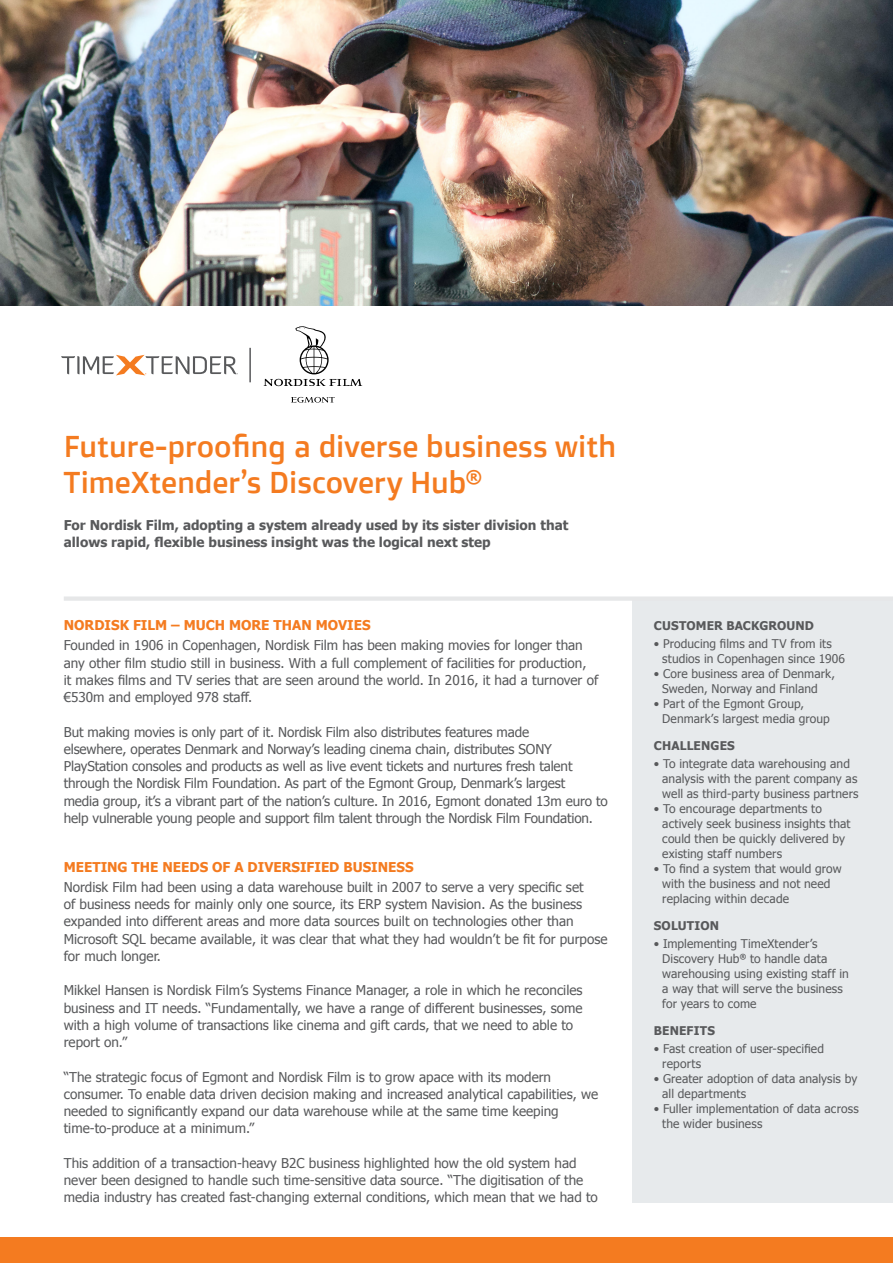
<style>
.page{position:relative;width:893px;height:1263px;background:#fff}
.page>*{position:absolute;margin:0;border:0;box-sizing:border-box;transform-origin:0 0}
.t1{font:30px/36px "Doppio One";letter-spacing:-.01em;color:#f47b20}
.t2{font:13.5px/17.2px "Tahoma";color:#58595b}
.t3{font:700 13.5px/17.2px "Tahoma";color:#58595b}
.MB{font:700 13.5px "Tahoma";color:#f47b20}
.t4{font:12px/15px "Tahoma";letter-spacing:.01em;color:#58595b}
.t5{font:700 12px "Tahoma";letter-spacing:.015em;color:#58595b}
</style>
<div class="page">
<div style="left:0;top:1237px;width:893px;height:26px;background:#f47b20"></div>
<img style="left:0;top:0;width:893px;height:305px">
<svg style="left:61px;top:355px;width:177px;height:20px"></svg>
<hr style="left:249px;top:348px;width:2px;height:34px;background:#58595b">
<div style="left:632px;top:599px;width:261px;height:603px;background:#e7eaec"></div>
<div style="left:64px;top:596px;width:829px;height:5px;background:#e6e7e8"></div>
<svg style="left:291px;top:397px;width:44px;height:6px"></svg>
<svg style="left:264px;top:326px;width:98px;height:60px"></svg>
<p class="t1" style="left:64px;top:428px;width:554px">Future-proofing a diverse business with<br>TimeXtender’s Discovery Hub<sup>®</sup></p>
<p class="t3" style="left:64px;top:515px;width:506px">For Nordisk Film, adopting a system already used by its sister division that allows rapid, flexible business insight was the logical next step</p>
<p class="MB" style="left:64px;top:616px;width:308px">NORDISK FILM – MUCH MORE THAN MOVIES</p>
<p class="t2" style="left:64px;top:636px;width:536px">Founded in 1906 in Copenhagen, Nordisk Film has been making movies for longer than any other film studio still in business. With a full complement of facilities for production,<br>it makes films and TV series that are seen around the world. In 2016, it had a turnover of €530m and employed 978 staff.</p>
<p class="t2" style="left:64px;top:722px;width:546px">But making movies is only part of it. Nordisk Film also distributes features made<br>elsewhere, operates Denmark and Norway’s leading cinema chain, distributes SONY PlayStation consoles and products as well as live event tickets and nurtures fresh talent through the Nordisk Film Foundation. As part of the Egmont Group, Denmark’s largest<br>media group, it’s a vibrant part of the nation’s culture. In 2016, Egmont donated 13m euro to help vulnerable young people and support film talent through the Nordisk Film Foundation.</p>
<p class="MB" style="left:64px;top:857px;width:351px">MEETING THE NEEDS OF A DIVERSIFIED BUSINESS</p>
<p class="t2" style="left:64px;top:878px;width:545px">Nordisk Film had been using a data warehouse built in 2007 to serve a very specific set<br>of business needs for mainly only one source, its ERP system Navision. As the business expanded into different areas and more data sources built on technologies other than Microsoft SQL became available, it was clear that what they had wouldn’t be fit for purpose for much longer.</p>
<p class="t2" style="left:64px;top:981px;width:520px">Mikkel Hansen is Nordisk Film’s Systems Finance Manager, a role in which he reconciles business and IT needs. “Fundamentally, we have a range of different businesses, some with a high volume of transactions like cinema and gift cards, that we need to able to report on.”</p>
<p class="t2" style="left:64px;top:1067px;width:536px">“The strategic focus of Egmont and Nordisk Film is to grow apace with its modern consumer. To enable data driven decision making and increased analytical capabilities, we needed to significantly expand our data warehouse while at the same time keeping time-to-produce at a minimum.”</p>
<p class="t2" style="left:64px;top:1154px;width:536px">This addition of a transaction-heavy B2C business highlighted how the old system had never been designed to handle such time-sensitive data source. “The digitisation of the media industry has created fast-changing external conditions, which mean that we had to</p>
<p class="t5" style="left:654px;top:617px;width:162px">CUSTOMER BACKGROUND</p>
<p class="t4" style="left:662px;top:635px;width:184px;text-indent:-9px">• Producing films and TV from its studios in Copenhagen since 1906</p>
<p class="t4" style="left:662px;top:665px;width:174px;text-indent:-9px">• Core business area of Denmark,<br>Sweden, Norway and Finland</p>
<p class="t4" style="left:662px;top:695px;width:169px;text-indent:-9px">• Part of the Egmont Group,<br>Denmark’s largest media group</p>
<p class="t5" style="left:654px;top:737px;width:83px">CHALLENGES</p>
<p class="t4" style="left:662px;top:755px;width:198px;text-indent:-9px">• To integrate data warehousing and analysis with the parent company as well as third-party business partners</p>
<p class="t4" style="left:662px;top:800px;width:190px;text-indent:-9px">• To encourage departments to actively seek business insights that could then be quickly delivered by existing staff numbers</p>
<p class="t4" style="left:662px;top:860px;width:181px;text-indent:-9px">• To find a system that would grow with the business and not need replacing within decade</p>
<p class="t5" style="left:654px;top:917px;width:67px">SOLUTION</p>
<p class="t4" style="left:662px;top:935px;width:188px;text-indent:-9px">• Implementing TimeXtender’s<br>Discovery Hub<sup>®</sup> to handle data warehousing using existing staff in a way that will serve the business for years to come</p>
<p class="t5" style="left:654px;top:1022px;width:63px">BENEFITS</p>
<p class="t4" style="left:662px;top:1040px;width:163px;text-indent:-9px">• Fast creation of user-specified reports</p>
<p class="t4" style="left:662px;top:1070px;width:196px;text-indent:-9px">• Greater adoption of data analysis by all departments</p>
<p class="t4" style="left:662px;top:1100px;width:198px;text-indent:-9px">• Fuller implementation of data across the wider business</p>
</div>
